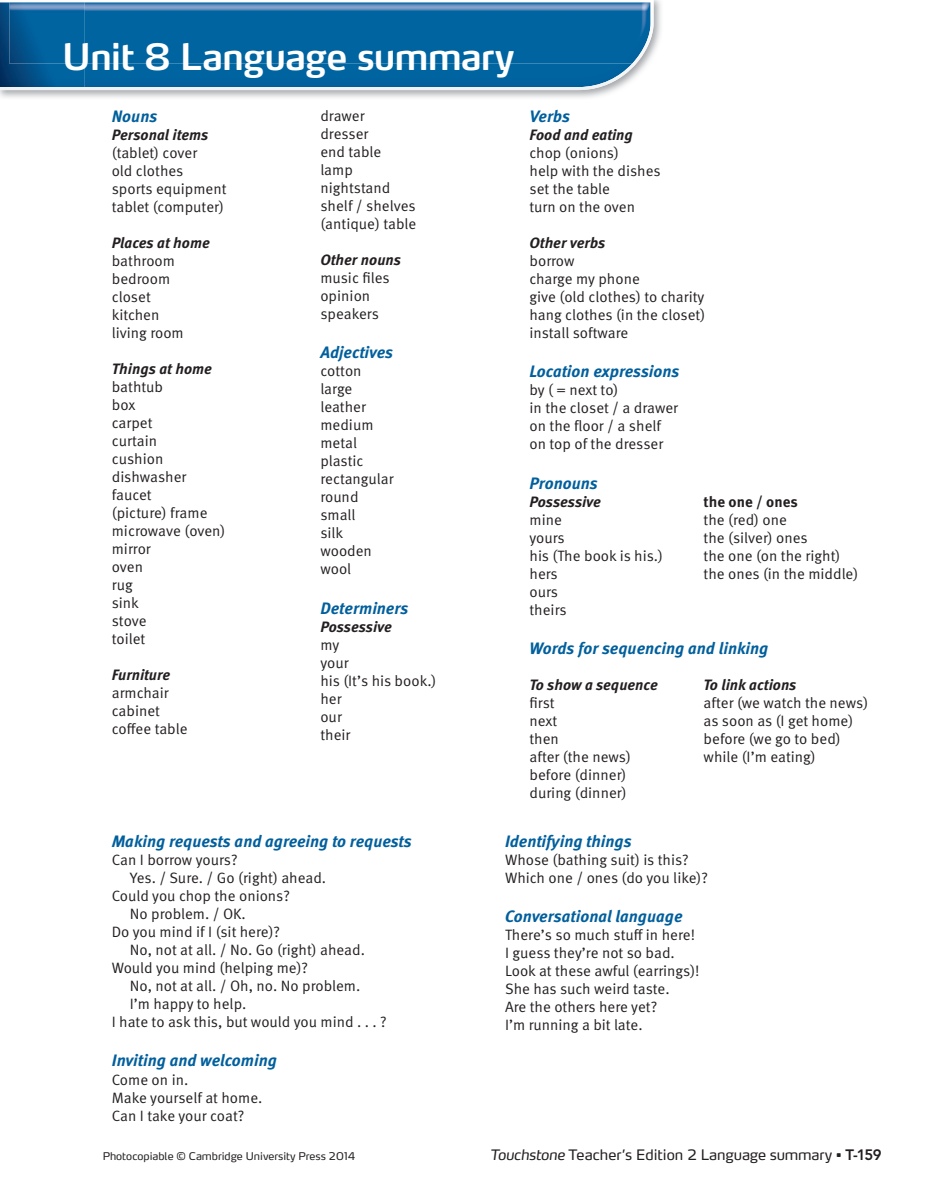
<style>
.page{position:relative;width:944px;height:1201px;background:#fff}
.page>*{position:absolute;margin:0;border:0;box-sizing:border-box;transform-origin:0 0}
.t1{font:600 36px "Max OT";letter-spacing:-.03em;color:#fff}
.t2{font:italic 700 16.5px "Meta OT";color:#005f9d}
.t3{font:15px/18px "Meta OT";color:#231f20}
.t4{font:italic 700 15px "Meta OT";color:#231f20}
.t5{font:700 15px "Meta OT";color:#231f20}
.t6{font:14.25px "Max OT";letter-spacing:-.005em;color:#231f20}
.t7{font:10.5px "Max OT";color:#231f20}
.s1{font-style:italic}
.s2{font-weight:600}
.s3{font-family:"Avenir LT Std";font-weight:800;font-size:15px}
</style>
<div class="page">
<img style="left:0;top:2px;width:636px;height:88px">
<img style="left:9px;top:2px;width:644px;height:62px">
<h1 class="t1" style="left:62px;top:34px;width:454px">Unit 8 Language summary</h1>
<p class="t2" style="left:112px;top:106px;width:47px">Nouns</p>
<p class="t4" style="left:112px;top:125px;width:98px">Personal items</p>
<p class="t3" style="left:112px;top:144px;width:116px">(tablet) cover<br>old clothes sports equipment tablet (computer)</p>
<p class="t4" style="left:112px;top:233px;width:99px">Places at home</p>
<p class="t3" style="left:112px;top:252px;width:73px">bathroom bedroom closet kitchen living room</p>
<p class="t4" style="left:112px;top:359px;width:102px">Things at home</p>
<p class="t3" style="left:112px;top:378px;width:115px">bathtub<br>box<br>carpet<br>curtain<br>cushion dishwasher faucet<br>(picture) frame microwave (oven) mirror<br>oven<br>rug<br>sink<br>stove<br>toilet</p>
<p class="t4" style="left:112px;top:665px;width:60px">Furniture</p>
<p class="t3" style="left:112px;top:684px;width:77px">armchair cabinet coffee table</p>
<p class="t3" style="left:320px;top:107px;width:97px">drawer dresser<br>end table lamp nightstand shelf / shelves (antique) table</p>
<p class="t4" style="left:320px;top:250px;width:82px">Other nouns</p>
<p class="t3" style="left:320px;top:269px;width:71px">music files opinion speakers</p>
<p class="t2" style="left:320px;top:342px;width:74px">Adjectives</p>
<p class="t3" style="left:320px;top:362px;width:75px">cotton large leather medium metal plastic rectangular round small<br>silk wooden wool</p>
<p class="t2" style="left:320px;top:597px;width:90px">Determiners</p>
<p class="t4" style="left:320px;top:617px;width:73px">Possessive</p>
<p class="t3" style="left:320px;top:635px;width:118px">my<br>your<br>his (It’s his book.) her<br>our<br>their</p>
<p class="t2" style="left:529px;top:106px;width:42px">Verbs</p>
<p class="t4" style="left:529px;top:125px;width:105px">Food and eating</p>
<p class="t3" style="left:529px;top:144px;width:133px">chop (onions)<br>help with the dishes set the table<br>turn on the oven</p>
<p class="t4" style="left:529px;top:233px;width:77px">Other verbs</p>
<p class="t3" style="left:529px;top:252px;width:177px">borrow<br>charge my phone<br>give (old clothes) to charity hang clothes (in the closet) install software</p>
<p class="t2" style="left:529px;top:361px;width:151px">Location expressions</p>
<p class="t3" style="left:529px;top:381px;width:150px">by ( = next to)<br>in the closet / a drawer on the floor / a shelf on top of the dresser</p>
<p class="t2" style="left:529px;top:472px;width:70px">Pronouns</p>
<p class="t4" style="left:529px;top:492px;width:73px">Possessive</p>
<p class="t5" style="left:703px;top:492px;width:96px">the one / ones</p>
<p class="t3" style="left:529px;top:510px;width:34px">mine</p>
<p class="t3" style="left:703px;top:510px;width:85px">the (red) one</p>
<p class="t3" style="left:529px;top:528px;width:37px">yours</p>
<p class="t3" style="left:703px;top:528px;width:106px">the (silver) ones</p>
<p class="t3" style="left:529px;top:546px;width:135px">his (The book is his.)</p>
<p class="t3" style="left:703px;top:546px;width:138px">the one (on the right)</p>
<p class="t3" style="left:529px;top:564px;width:30px">hers</p>
<p class="t3" style="left:703px;top:564px;width:156px">the ones (in the middle)</p>
<p class="t3" style="left:529px;top:582px;width:39px">ours theirs</p>
<p class="t2" style="left:529px;top:638px;width:240px">Words for sequencing and linking</p>
<p class="t4" style="left:529px;top:675px;width:130px">To show a sequence</p>
<p class="t4" style="left:703px;top:675px;width:94px">To link actions</p>
<p class="t3" style="left:529px;top:694px;width:27px">first</p>
<p class="t3" style="left:703px;top:694px;width:166px">after (we watch the news)</p>
<p class="t3" style="left:529px;top:712px;width:29px">next</p>
<p class="t3" style="left:703px;top:712px;width:151px">as soon as (I get home)</p>
<p class="t3" style="left:529px;top:730px;width:31px">then</p>
<p class="t3" style="left:703px;top:730px;width:139px">before (we go to bed)</p>
<p class="t3" style="left:529px;top:748px;width:103px">after (the news)</p>
<p class="t3" style="left:703px;top:748px;width:114px">while (I’m eating)</p>
<p class="t3" style="left:529px;top:766px;width:99px">before (dinner) during (dinner)</p>
<p class="t2" style="left:112px;top:830px;width:301px">Making requests and agreeing to requests</p>
<p class="t3" style="left:112px;top:850px;width:127px">Can I borrow yours?</p>
<p class="t3" style="left:130px;top:868px;width:198px">Yes. / Sure. / Go (right) ahead.</p>
<p class="t3" style="left:112px;top:886px;width:180px">Could you chop the onions?</p>
<p class="t3" style="left:130px;top:904px;width:118px">No problem. / OK.</p>
<p class="t3" style="left:112px;top:922px;width:170px">Do you mind if I (sit here)?</p>
<p class="t3" style="left:130px;top:940px;width:237px">No, not at all. / No. Go (right) ahead.</p>
<p class="t3" style="left:112px;top:958px;width:198px">Would you mind (helping me)?</p>
<p class="t3" style="left:130px;top:976px;width:232px">No, not at all. / Oh, no. No problem.</p>
<p class="t3" style="left:130px;top:994px;width:118px">I’m happy to help.</p>
<p class="t3" style="left:112px;top:1012px;width:276px">I hate to ask this, but would you mind . . . ?</p>
<p class="t2" style="left:112px;top:1050px;width:167px">Inviting and welcoming</p>
<p class="t3" style="left:112px;top:1070px;width:152px">Come on in.<br>Make yourself at home.<br>Can I take your coat?</p>
<p class="t2" style="left:505px;top:830px;width:128px">Identifying things</p>
<p class="t3" style="left:505px;top:850px;width:204px">Whose (bathing suit) is this?<br>Which one / ones (do you like)?</p>
<p class="t2" style="left:505px;top:906px;width:179px">Conversational language</p>
<p class="t3" style="left:505px;top:926px;width:196px">There’s so much stuff in here!<br>I guess they’re not so bad.<br>Look at these awful (earrings)!<br>She has such weird taste.<br>Are the others here yet?<br>I’m running a bit late.</p>
<p class="t7" style="left:103px;top:1148px;width:254px">Photocopiable © Cambridge University Press 2014</p>
<p class="t6" style="left:490px;top:1145px;width:393px"><span class="s1">Touchstone</span> Teacher’s Edition 2 Language summary <span class="s2">•</span> <span class="s3">T-159</span></p>
</div>
